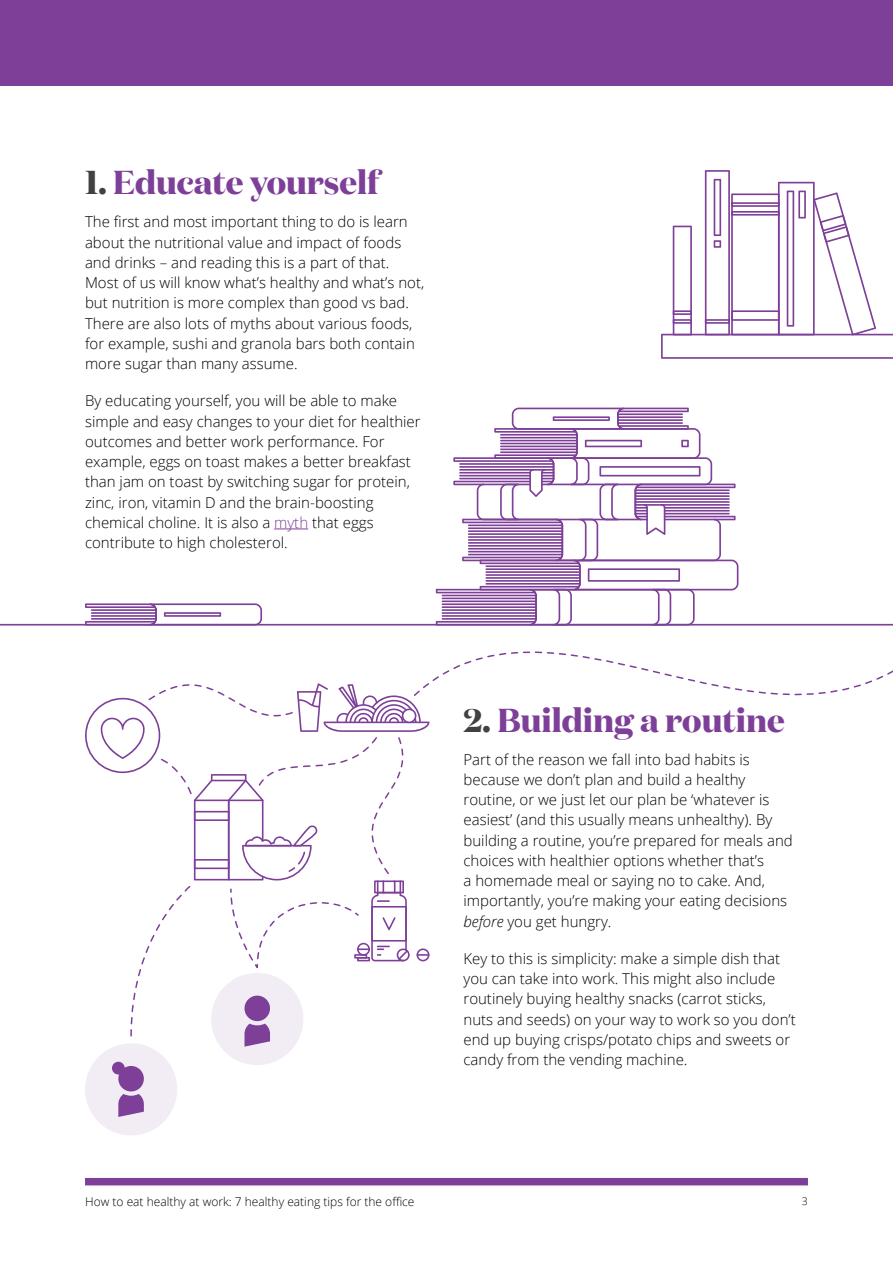
<style>
.page{position:relative;width:893px;height:1263px;background:#fff}
.page>*{position:absolute;margin:0;border:0;box-sizing:border-box;transform-origin:0 0}
.t1{font:700 33px "Domaine Display";color:#7d3f98}
.t2{font:300 15px/20.2px "Open Sans";color:#000}
.t3{font:300 12px "Open Sans";color:#000}
.t4{font:300 10.5px "Open Sans";color:#000}
.s1{color:#414141}
.s2{color:#7d3f98}
.s3{font-style:italic}
</style>
<div class="page">
<div style="left:0;top:0;width:893px;height:85px;background:#7d3f98"></div>
<div style="left:85px;top:1178px;width:723px;height:7px;background:#7d3f98"></div>
<svg style="left:661px;top:170px;width:232px;height:189px"></svg>
<svg style="left:0;top:408px;width:739px;height:217px"></svg>
<div style="left:211px;top:973px;width:92px;height:92px;background:#f2ecf5;border-radius:50%"></div>
<div style="left:85px;top:1043px;width:92px;height:92px;background:#f2ecf5;border-radius:50%"></div>
<svg style="left:112px;top:1062px;width:32px;height:55px"></svg>
<svg style="left:412px;top:569px;width:481px;height:155px"></svg>
<svg style="left:85px;top:654px;width:344px;height:393px"></svg>
<h3 class="t1" style="left:85px;top:158px;width:295px"><span class="s1">1.</span> Educate yourself</h3>
<p class="t2" style="left:85px;top:211px;width:341px">The first and most important thing to do is learn about the nutritional value and impact of foods and drinks – and reading this is a part of that.<br>Most of us will know what’s healthy and what’s not, but nutrition is more complex than good vs bad.<br>There are also lots of myths about various foods, for example, sushi and granola bars both contain more sugar than many assume.</p>
<p class="t2" style="left:85px;top:390px;width:337px">By educating yourself, you will be able to make simple and easy changes to your diet for healthier outcomes and better work performance. For example, eggs on toast makes a better breakfast than jam on toast by switching sugar for protein, zinc, iron, vitamin D and the brain-boosting chemical choline. It is also a <span class="s2">myth</span> that eggs contribute to high cholesterol.</p>
<h3 class="t1" style="left:463px;top:696px;width:323px"><span class="s1">2.</span> Building a routine</h3>
<p class="t2" style="left:463px;top:749px;width:331px">Part of the reason we fall into bad habits is because we don’t plan and build a healthy routine, or we just let our plan be ‘whatever is easiest’ (and this usually means unhealthy). By building a routine, you’re prepared for meals and choices with healthier options whether that’s<br>a homemade meal or saying no to cake. And, importantly, you’re making your eating decisions <span class="s3">before</span> you get hungry.</p>
<p class="t2" style="left:463px;top:948px;width:334px">Key to this is simplicity: make a simple dish that you can take into work. This might also include routinely buying healthy snacks (carrot sticks, nuts and seeds) on your way to work so you don’t end up buying crisps/potato chips and sweets or candy from the vending machine.</p>
<p class="t3" style="left:85px;top:1193px;width:331px">How to eat healthy at work: 7 healthy eating tips for the office</p>
<p class="t4" style="left:802px;top:1194px;width:7px">3</p>
</div>
